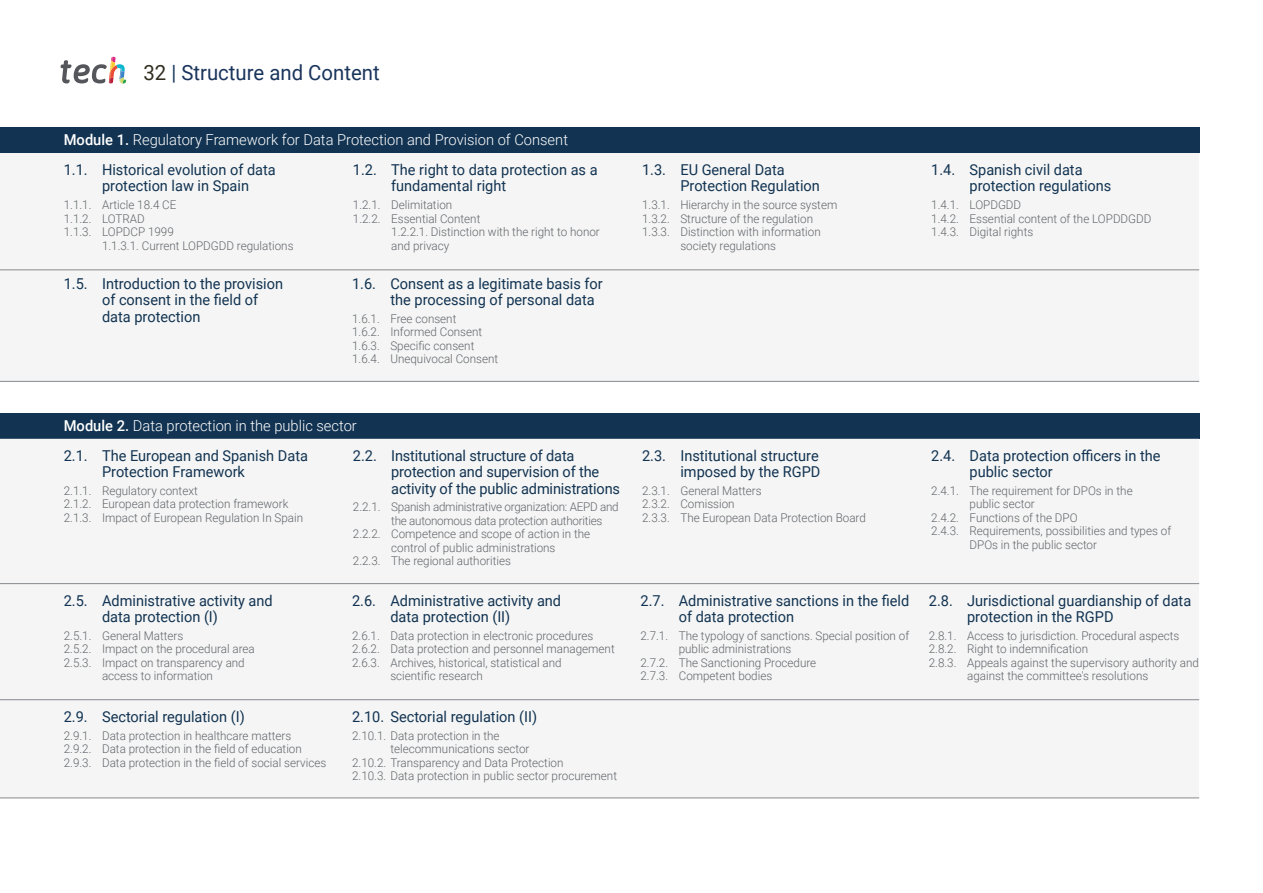
<style>
.page{position:relative;width:1263px;height:893px;background:#fff}
.page>*{position:absolute;margin:0;border:0;box-sizing:border-box;transform-origin:0 0}
.t1{font:21px "Roboto";color:#1a355c}
.t2{font:15px/16.5px "Roboto";color:#123352}
.t3{font:300 15px "Roboto";color:#fff}
.t4{font:300 12px/13.5px "Roboto";color:#61646a}
.t5{font:300 12px "Roboto";letter-spacing:-.02em;color:#61646a}
.s1{color:#312e20}
.s2{font-weight:500}
</style>
<div class="page">
<svg style="left:61px;top:57px;width:65px;height:27px"></svg>
<div style="left:0;top:413px;width:1199px;height:26px;background:#123352"></div>
<div style="left:0;top:439px;width:1199px;height:359px;background:#f4f5f4"></div>
<hr style="left:0;top:798px;width:1199px;height:1px;background:#878a8e">
<div style="left:0;top:153px;width:1199px;height:229px;background:#f4f5f4"></div>
<div style="left:0;top:128px;width:1199px;height:25px;background:#123352"></div>
<hr style="left:0;top:381px;width:1199px;height:1px;background:#878a8e">
<hr style="left:0;top:270px;width:1199px;height:1px;background:#878a8e">
<hr style="left:0;top:583px;width:1199px;height:1px;background:#878a8e">
<hr style="left:0;top:699px;width:1199px;height:1px;background:#878a8e">
<h1 class="t1" style="left:144px;top:57px;width:238px"><span class="s1">32</span> | Structure and Content</h1>
<p class="t3" style="left:64px;top:129px;width:506px"><span class="s2">Module 1.</span> Regulatory Framework for Data Protection and Provision of Consent</p>
<p class="t2" style="left:102px;top:161px;width:175px;text-indent:-38px">1.1. Historical evolution of data protection law in Spain</p>
<p class="t4" style="left:64px;top:198px;width:114px">1.1.1. Article 18.4 CE</p>
<p class="t4" style="left:64px;top:211px;width:82px">1.1.2. LOTRAD</p>
<p class="t4" style="left:64px;top:225px;width:112px">1.1.3. LOPDCP 1999</p>
<p class="t4" style="left:102px;top:238px;width:193px">1.1.3.1. Current LOPDGDD regulations</p>
<p class="t2" style="left:391px;top:161px;width:208px;text-indent:-38px">1.2. The right to data protection as a fundamental right</p>
<p class="t4" style="left:353px;top:198px;width:101px">1.2.1. Delimitation</p>
<p class="t4" style="left:353px;top:211px;width:129px">1.2.2. Essential Content</p>
<p class="t4" style="left:391px;top:225px;width:210px">1.2.2.1. Distinction with the right to honor</p>
<p class="t4" style="left:391px;top:238px;width:60px">and privacy</p>
<p class="t2" style="left:102px;top:274px;width:183px;text-indent:-38px">1.5. Introduction to the provision of consent in the field of data protection</p>
<p class="t2" style="left:390px;top:274px;width:214px;text-indent:-38px">1.6. Consent as a legitimate basis for the processing of personal data</p>
<p class="t4" style="left:352px;top:311px;width:148px">1.6.1. Free consent<br>1.6.2. Informed Consent<br>1.6.3. Specific consent<br>1.6.4. Unequivocal Consent</p>
<p class="t3" style="left:64px;top:415px;width:295px"><span class="s2">Module 2.</span> Data protection in the public sector</p>
<p class="t2" style="left:102px;top:446px;width:207px;text-indent:-38px">2.1. The European and Spanish Data<br>Protection Framework</p>
<p class="t4" style="left:64px;top:483px;width:241px">2.1.1. Regulatory context<br>2.1.2. European data protection framework<br>2.1.3. Impact of European Regulation In Spain</p>
<p class="t2" style="left:102px;top:592px;width:172px;text-indent:-38px">2.5. Administrative activity and data protection (I)</p>
<p class="t4" style="left:64px;top:628px;width:121px">2.5.1. General Matters</p>
<p class="t4" style="left:64px;top:642px;width:192px">2.5.2. Impact on the procedural area</p>
<p class="t4" style="left:64px;top:655px;width:182px">2.5.3. Impact on transparency and</p>
<p class="t4" style="left:102px;top:669px;width:112px">access to information</p>
<p class="t2" style="left:64px;top:708px;width:182px">2.9. Sectorial regulation (I)</p>
<p class="t4" style="left:64px;top:728px;width:264px">2.9.1. Data protection in healthcare matters<br>2.9.2. Data protection in the field of education<br>2.9.3. Data protection in the field of social services</p>
<p class="t2" style="left:391px;top:446px;width:230px;text-indent:-38px">2.2. Institutional structure of data protection and supervision of the activity of the public administrations</p>
<p class="t5" style="left:353px;top:499px;width:267px">2.2.1. Spanish administrative organization: AEPD and</p>
<p class="t5" style="left:391px;top:512px;width:213px">the autonomous data protection authorities</p>
<p class="t4" style="left:353px;top:527px;width:239px">2.2.2. Competence and scope of action in the</p>
<p class="t4" style="left:391px;top:540px;width:166px">control of public administrations</p>
<p class="t4" style="left:353px;top:554px;width:159px">2.2.3. The regional authorities</p>
<p class="t2" style="left:390px;top:592px;width:172px;text-indent:-38px">2.6. Administrative activity and data protection (II)</p>
<p class="t4" style="left:352px;top:628px;width:243px">2.6.1. Data protection in electronic procedures</p>
<p class="t4" style="left:352px;top:642px;width:264px">2.6.2. Data protection and personnel management</p>
<p class="t4" style="left:352px;top:655px;width:211px">2.6.3. Archives, historical, statistical and</p>
<p class="t4" style="left:390px;top:669px;width:94px">scientific research</p>
<p class="t2" style="left:352px;top:708px;width:186px">2.10. Sectorial regulation (II)</p>
<p class="t4" style="left:352px;top:728px;width:149px">2.10.1. Data protection in the</p>
<p class="t4" style="left:390px;top:742px;width:141px">telecommunications sector</p>
<p class="t4" style="left:352px;top:755px;width:213px">2.10.2. Transparency and Data Protection</p>
<p class="t4" style="left:352px;top:769px;width:266px">2.10.3. Data protection in public sector procurement</p>
<p class="t2" style="left:680px;top:161px;width:141px;text-indent:-38px">1.3. EU General Data<br>Protection Regulation</p>
<p class="t4" style="left:642px;top:198px;width:197px">1.3.1. Hierarchy in the source system</p>
<p class="t4" style="left:642px;top:211px;width:172px">1.3.2. Structure of the regulation</p>
<p class="t4" style="left:642px;top:225px;width:180px">1.3.3. Distinction with information</p>
<p class="t4" style="left:680px;top:238px;width:97px">society regulations</p>
<p class="t2" style="left:969px;top:161px;width:143px;text-indent:-38px">1.4. Spanish civil data protection regulations</p>
<p class="t4" style="left:931px;top:198px;width:222px">1.4.1. LOPDGDD<br>1.4.2. Essential content of the LOPDDGDD<br>1.4.3. Digital rights</p>
<p class="t2" style="left:642px;top:446px;width:180px;text-align:right">2.3. Institutional structure imposed by the RGPD</p>
<p class="t4" style="left:642px;top:483px;width:225px">2.3.1. General Matters<br>2.3.2. Comission<br>2.3.3. The European Data Protection Board</p>
<p class="t2" style="left:679px;top:592px;width:232px;text-indent:-38px">2.7. Administrative sanctions in the field of data protection</p>
<p class="t4" style="left:640px;top:628px;width:270px">2.7.1. The typology of sanctions. Special position of</p>
<p class="t4" style="left:679px;top:642px;width:114px">public administrations</p>
<p class="t4" style="left:640px;top:655px;width:177px">2.7.2. The Sanctioning Procedure</p>
<p class="t4" style="left:640px;top:669px;width:133px">2.7.3. Competent bodies</p>
<p class="t2" style="left:969px;top:446px;width:193px;text-indent:-38px">2.4. Data protection officers in the public sector</p>
<p class="t4" style="left:931px;top:483px;width:203px">2.4.1. The requirement for DPOs in the</p>
<p class="t4" style="left:969px;top:497px;width:67px">public sector</p>
<p class="t4" style="left:931px;top:510px;width:148px">2.4.2. Functions of the DPO</p>
<p class="t4" style="left:931px;top:524px;width:241px">2.4.3. Requirements, possibilities and types of</p>
<p class="t4" style="left:969px;top:537px;width:129px">DPOs in the public sector</p>
<p class="t2" style="left:967px;top:592px;width:226px;text-indent:-38px">2.8. Jurisdictional guardianship of data protection in the RGPD</p>
<p class="t4" style="left:929px;top:628px;width:252px">2.8.1. Access to jurisdiction. Procedural aspects</p>
<p class="t4" style="left:929px;top:642px;width:161px">2.8.2. Right to indemnification</p>
<p class="t4" style="left:929px;top:655px;width:272px">2.8.3. Appeals against the supervisory authority and</p>
<p class="t4" style="left:967px;top:669px;width:183px">against the committee's resolutions</p>
</div>
